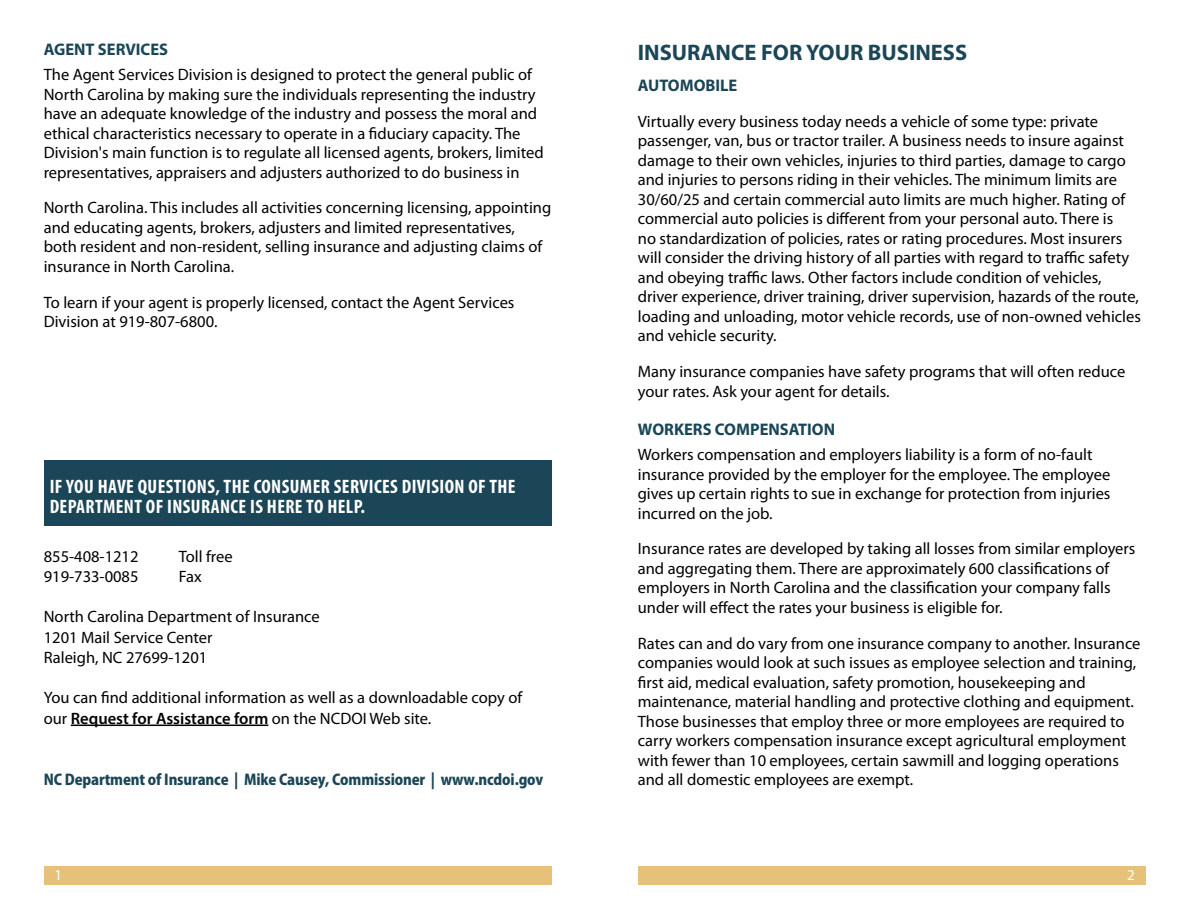
<style>
.page{position:relative;width:1188px;height:918px;background:#fff}
.page>*{position:absolute;margin:0;border:0;box-sizing:border-box;transform-origin:0 0}
.t1{font:700 22.5px "Myriad Pro";color:#1b4657}
.t2{font:700 condensed 19.5px/19.5px "Myriad Pro";letter-spacing:.02em;color:#fff}
.t3{font:700 16.8px "Myriad Pro";color:#1b4657}
.t4{font:16.5px/19.5px "Myriad Pro";color:#000}
.t5{font:15px "Myriad Pro";color:#fff}
.t6{font:800 14.7px "Koz Go Pr 6 N";letter-spacing:-.01em;color:#1b4657}
.s1{font-weight:600}
</style>
<div class="page">
<div style="left:44px;top:866px;width:507px;height:19px;background:#e6c179"></div>
<div style="left:638px;top:866px;width:508px;height:19px;background:#e6c179"></div>
<hr style="left:71px;top:725px;width:197px;height:1px;background:#000">
<div style="left:44px;top:460px;width:507px;height:66px;background:#1b4657"></div>
<p class="t3" style="left:44px;top:39px;width:126px">AGENT SERVICES</p>
<h1 class="t1" style="left:638px;top:38px;width:331px">INSURANCE FOR YOUR BUSINESS</h1>
<p class="t4" style="left:44px;top:65px;width:501px">The Agent Services Division is designed to protect the general public of North Carolina by making sure the individuals representing the industry have an adequate knowledge of the industry and possess the moral and ethical characteristics necessary to operate in a fiduciary capacity. The Division's main function is to regulate all licensed agents, brokers, limited representatives, appraisers and adjusters authorized to do business in</p>
<p class="t4" style="left:44px;top:198px;width:509px">North Carolina. This includes all activities concerning licensing, appointing and educating agents, brokers, adjusters and limited representatives, both resident and non-resident, selling insurance and adjusting claims of insurance in North Carolina.</p>
<p class="t4" style="left:44px;top:292px;width:472px">To learn if your agent is properly licensed, contact the Agent Services<br>Division at 919-807-6800.</p>
<p class="t3" style="left:638px;top:75px;width:101px">AUTOMOBILE</p>
<p class="t4" style="left:638px;top:111px;width:505px">Virtually every business today needs a vehicle of some type: private passenger, van, bus or tractor trailer. A business needs to insure against damage to their own vehicles, injuries to third parties, damage to cargo and injuries to persons riding in their vehicles. The minimum limits are 30/60/25 and certain commercial auto limits are much higher. Rating of commercial auto policies is different from your personal auto. There is<br>no standardization of policies, rates or rating procedures. Most insurers will consider the driving history of all parties with regard to traffic safety and obeying traffic laws. Other factors include condition of vehicles, driver experience, driver training, driver supervision, hazards of the route, loading and unloading, motor vehicle records, use of non-owned vehicles and vehicle security.</p>
<p class="t4" style="left:638px;top:362px;width:489px">Many insurance companies have safety programs that will often reduce your rates. Ask your agent for details.</p>
<p class="t3" style="left:638px;top:419px;width:199px">WORKERS COMPENSATION</p>
<p class="t4" style="left:638px;top:445px;width:474px">Workers compensation and employers liability is a form of no-fault insurance provided by the employer for the employee. The employee gives up certain rights to sue in exchange for protection from injuries incurred on the job.</p>
<p class="t4" style="left:638px;top:539px;width:499px">Insurance rates are developed by taking all losses from similar employers and aggregating them. There are approximately 600 classifications of employers in North Carolina and the classification your company falls under will effect the rates your business is eligible for.</p>
<p class="t4" style="left:638px;top:633px;width:504px">Rates can and do vary from one insurance company to another. Insurance companies would look at such issues as employee selection and training, first aid, medical evaluation, safety promotion, housekeeping and maintenance, material handling and protective clothing and equipment.<br>Those businesses that employ three or more employees are required to carry workers compensation insurance except agricultural employment with fewer than 10 employees, certain sawmill and logging operations and all domestic employees are exempt.</p>
<p class="t2" style="left:50px;top:477px;width:467px">IF YOU HAVE QUESTIONS, THE CONSUMER SERVICES DIVISION OF THE<br>DEPARTMENT OF INSURANCE IS HERE TO HELP.</p>
<p class="t4" style="left:44px;top:547px;width:96px">855-408-1212</p>
<p class="t4" style="left:179px;top:547px;width:55px">Toll free</p>
<p class="t4" style="left:44px;top:566px;width:96px">919-733-0085</p>
<p class="t4" style="left:179px;top:566px;width:24px">Fax</p>
<p class="t4" style="left:44px;top:606px;width:278px;line-height:20.2px">North Carolina Department of Insurance<br>1201 Mail Service Center<br>Raleigh, NC 27699-1201</p>
<p class="t4" style="left:44px;top:687px;width:480px;line-height:20.2px">You can find additional information as well as a downloadable copy of our <span class="s1">Request for Assistance form</span> on the NCDOI Web site.</p>
<p class="t6" style="left:44px;top:772px;width:501px">NC Department of Insurance | Mike Causey, Commissioner | www.ncdoi.gov</p>
<p class="t5" style="left:55px;top:866px;width:9px">1</p>
<p class="t5" style="left:1127px;top:866px;width:9px">2</p>
</div>
